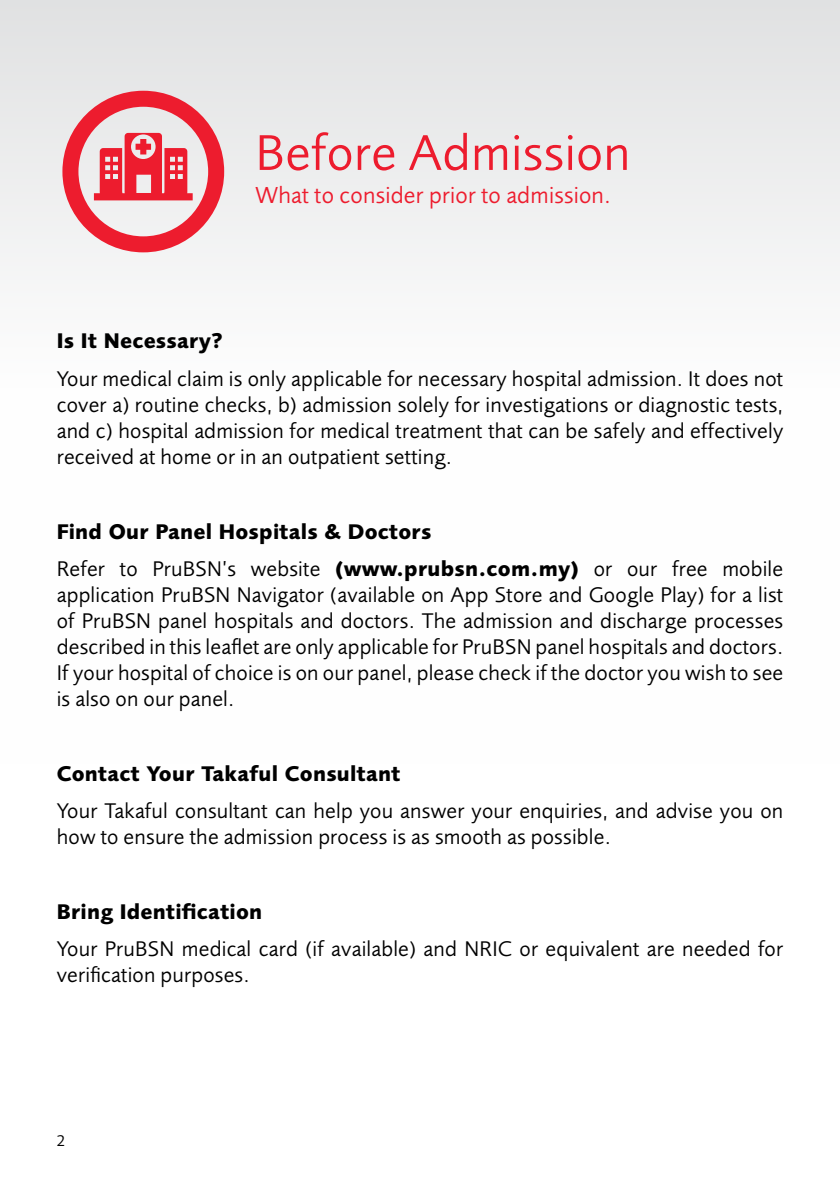
<style>
.page{position:relative;width:840px;height:1191px;background:#fff}
.page>*{position:absolute;margin:0;border:0;box-sizing:border-box;transform-origin:0 0}
.t1{font:52px "Pru Sans";letter-spacing:.01em;color:#ed1c2e}
.t2{font:24px "Pru Sans";letter-spacing:.01em;color:#ed1c2e}
.t3{font:22px/26px "Pru Sans";letter-spacing:.01em;color:#000;text-align:justify}
.t4{font:700 22px/37.4px "Pru Sans";letter-spacing:.01em;color:#000}
.t5{font:16px "Pru Sans";color:#000}
.s1{font-weight:400}
</style>
<div class="page">
<div style="left:0;top:0;width:839px;height:763px;background:linear-gradient(to bottom,#e7e5e6,#fff)"></div>
<div style="left:62px;top:91px;width:162px;height:161px;border:16px solid #ed1c2e;border-radius:50%"></div>
<svg style="left:94px;top:133px;width:98px;height:67px;background:#ec6b76"></svg>
<h1 class="t1" style="left:255px;top:122px;width:376px">Before Admission</h1>
<p class="t2" style="left:255px;top:181px;width:357px">What to consider prior to admission.</p>
<p class="t4" style="left:57px;top:322px;width:168px">Is It Necessary?</p>
<p class="t3" style="left:57px;top:365px;width:727px">Your medical claim is only applicable for necessary hospital admission. It does not cover a) routine checks, b) admission solely for investigations or diagnostic tests, and c) hospital admission for medical treatment that can be safely and effectively received at home or in an outpatient setting.</p>
<p class="t4" style="left:57px;top:512px;width:727px">Find Our Panel Hospitals &amp; Doctors<br><span class="s1">Refer to PruBSN’s website</span> (www.prubsn.com.my) <span class="s1">or our free mobile</span></p>
<p class="t3" style="left:57px;top:581px;width:727px">application PruBSN Navigator (available on App Store and Google Play) for a list of PruBSN panel hospitals and doctors. The admission and discharge processes described in this leaflet are only applicable for PruBSN panel hospitals and doctors.<br>If your hospital of choice is on our panel, please check if the doctor you wish to see is also on our panel.</p>
<p class="t4" style="left:57px;top:754px;width:345px">Contact Your Takaful Consultant</p>
<p class="t3" style="left:57px;top:797px;width:727px">Your Takaful consultant can help you answer your enquiries, and advise you on how to ensure the admission process is as smooth as possible.</p>
<p class="t4" style="left:57px;top:892px;width:207px">Bring Identification</p>
<p class="t3" style="left:57px;top:935px;width:727px">Your PruBSN medical card (if available) and NRIC or equivalent are needed for verification purposes.</p>
<p class="t5" style="left:57px;top:1131px;width:10px">2</p>
</div>
